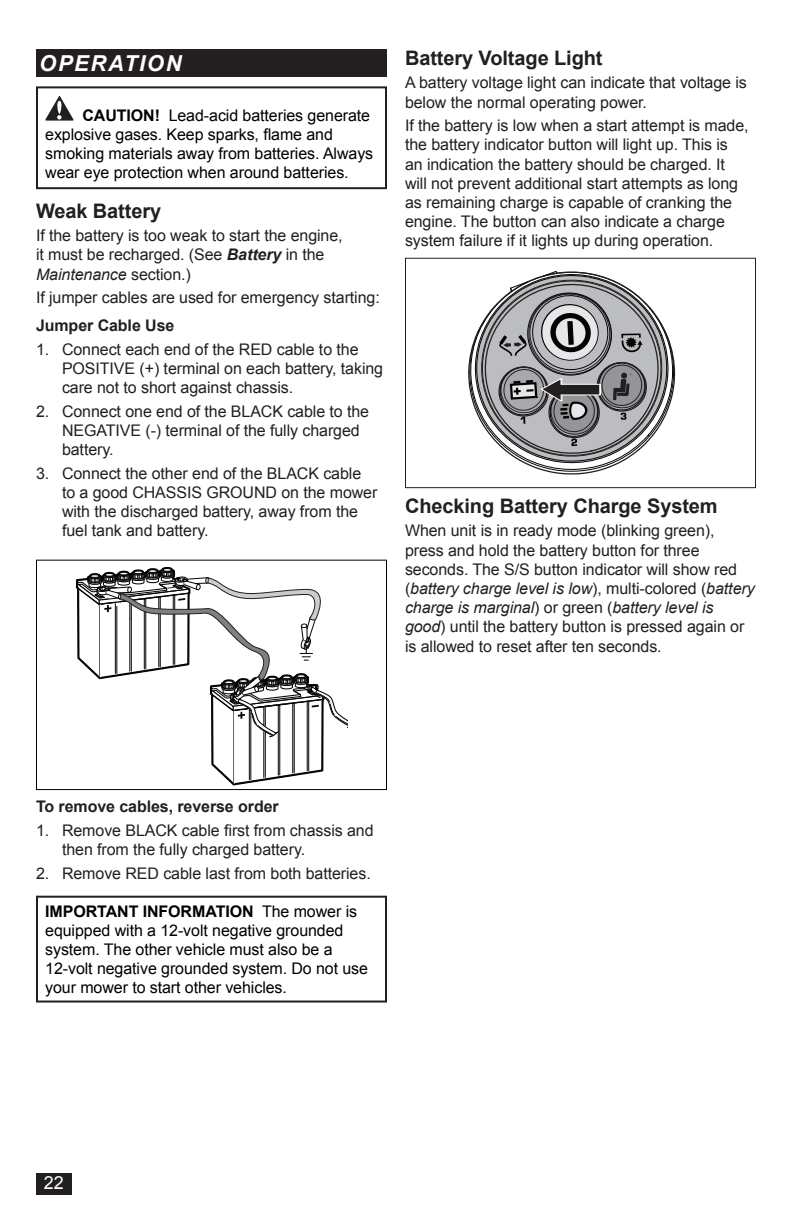
<style>
.page{position:relative;width:792px;height:1224px;background:#fff}
.page>*{position:absolute;margin:0;border:0;box-sizing:border-box;transform-origin:0 0}
.t1{font:italic 700 22px "Arial";letter-spacing:.075em;color:#fff}
.Head_10A{font:700 20px "Arial";letter-spacing:-.005em;color:#231f20}
.t2{font:18px "Arial";color:#fff}
.Body_Text{font:16px/19.2px "Arial";letter-spacing:-.005em;color:#231f20}
.Warning{font:16px/19.2px "Arial";letter-spacing:-.005em;color:#000}
.Body_Bold{font:700 16px "Arial";letter-spacing:-.005em;color:#231f20}
.s1{font-weight:700}
.s2{font-weight:700;font-style:italic}
.s3{font-style:italic}
</style>
<div class="page">
<div style="left:36px;top:1174px;width:35px;height:21px;background:#231f20"></div>
<div style="left:36px;top:49px;width:351px;height:27px;background:#231f20"></div>
<svg style="left:76px;top:567px;width:272px;height:219px"></svg>
<div style="left:36px;top:560px;width:351px;height:230px;border:1px solid #000"></div>
<div style="left:405px;top:258px;width:351px;height:230px;border:1px solid #231f20"></div>
<svg style="left:468px;top:271px;width:208px;height:204px"></svg>
<div style="left:36px;top:896px;width:351px;height:107px;border:2px solid #231f20"></div>
<svg style="left:45px;top:96px;width:29px;height:25px"></svg>
<div style="left:36px;top:86px;width:351px;height:103px;border:2px solid #231f20"></div>
<h1 class="t1" style="left:39px;top:48px;width:144px">OPERATION</h1>
<p class="Warning" style="left:45px;top:106px;width:330px;text-indent:37px"><span class="s1">CAUTION!</span> Lead-acid batteries generate explosive gases. Keep sparks, flame and smoking materials away from batteries. Always wear eye protection when around batteries.</p>
<p class="Head_10A" style="left:36px;top:197px;width:127px">Weak Battery</p>
<p class="Body_Text" style="left:36px;top:226px;width:308px">If the battery is too weak to start the engine, it must be recharged. (See <span class="s2">Battery</span> in the<br><span class="s3">Maintenance</span> section.)</p>
<p class="Body_Text" style="left:36px;top:288px;width:345px">If jumper cables are used for emergency starting:</p>
<p class="Body_Bold" style="left:36px;top:315px;width:140px">Jumper Cable Use</p>
<p class="Body_Text" style="left:62px;top:340px;width:323px;text-indent:-26px">1. Connect each end of the RED cable to the<br>POSITIVE (+) terminal on each battery, taking care not to short against chassis.</p>
<p class="Body_Text" style="left:62px;top:402px;width:309px;text-indent:-26px">2. Connect one end of the BLACK cable to the<br>NEGATIVE (-) terminal of the fully charged battery.</p>
<p class="Body_Text" style="left:62px;top:464px;width:317px;text-indent:-26px">3. Connect the other end of the BLACK cable to a good CHASSIS GROUND on the mower with the discharged battery, away from the fuel tank and battery.</p>
<p class="Head_10A" style="left:405px;top:45px;width:199px">Battery Voltage Light</p>
<p class="Body_Text" style="left:405px;top:73px;width:343px">A battery voltage light can indicate that voltage is below the normal operating power.</p>
<p class="Body_Text" style="left:405px;top:116px;width:345px">If the battery is low when a start attempt is made, the battery indicator button will light up. This is an indication the battery should be charged. It will not prevent additional start attempts as long as remaining charge is capable of cranking the engine. The button can also indicate a charge system failure if it lights up during operation.</p>
<p class="Head_10A" style="left:405px;top:492px;width:314px">Checking Battery Charge System</p>
<p class="Body_Text" style="left:405px;top:521px;width:351px">When unit is in ready mode (blinking green), press and hold the battery button for three seconds. The S/S button indicator will show red (<span class="s3">battery charge level is low</span>), multi-colored (<span class="s3">battery charge is marginal</span>) or green (<span class="s3">battery level is good</span>) until the battery button is pressed again or is allowed to reset after ten seconds.</p>
<p class="Body_Bold" style="left:36px;top:796px;width:244px">To remove cables, reverse order</p>
<p class="Body_Text" style="left:62px;top:821px;width:313px;text-indent:-26px">1. Remove BLACK cable first from chassis and then from the fully charged battery.</p>
<p class="Body_Text" style="left:36px;top:863px;width:336px">2. Remove RED cable last from both batteries.</p>
<p class="Warning" style="left:45px;top:901px;width:324px"><span class="s1">IMPORTANT INFORMATION</span> The mower is equipped with a 12-volt negative grounded system. The other vehicle must also be a 12-volt negative grounded system. Do not use your mower to start other vehicles.</p>
<p class="t2" style="left:44px;top:1171px;width:22px">22</p>
</div>
